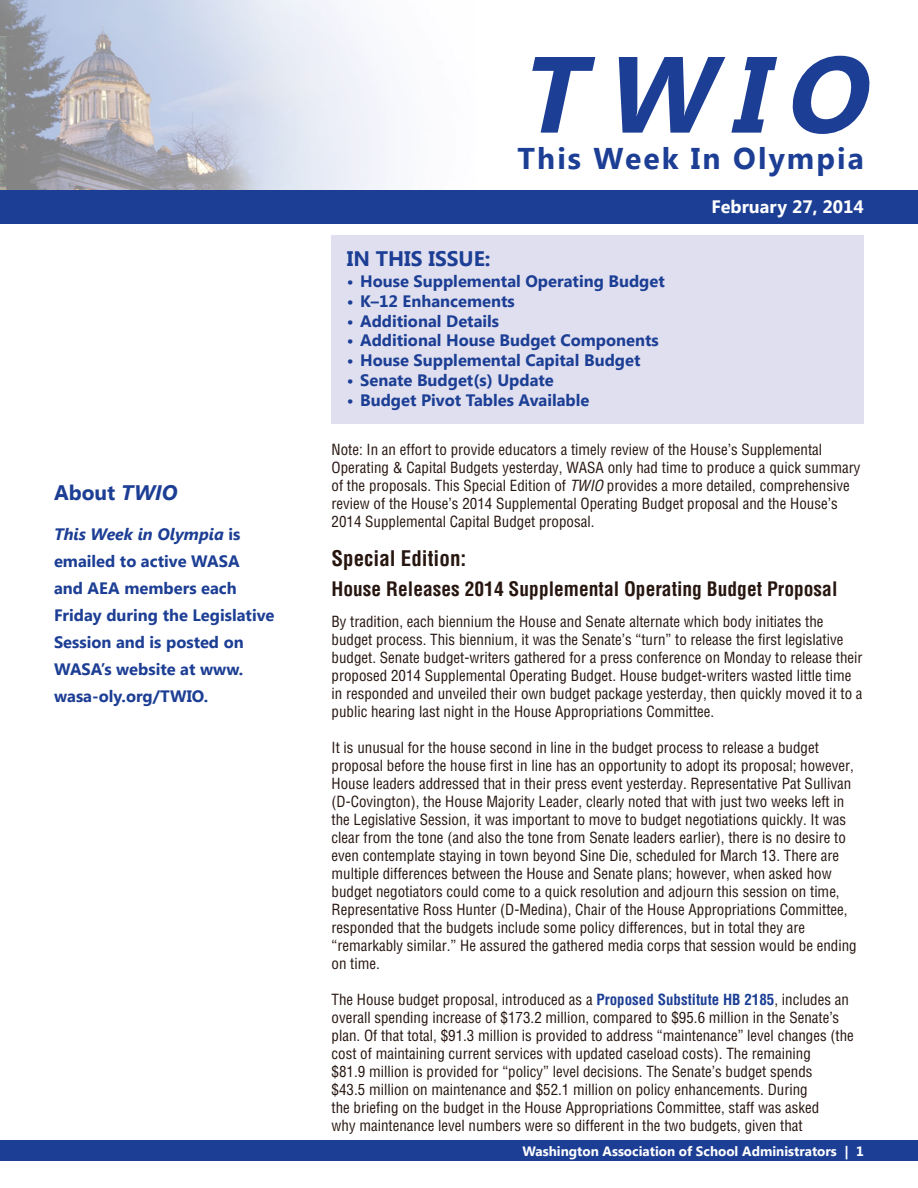
<style>
.page{position:relative;width:918px;height:1188px;background:#fff}
.page>*{position:absolute;margin:0;border:0;box-sizing:border-box;transform-origin:0 0}
.t1{font:italic 700 108px "Segoe UI";color:#1c3e94}
.t2{font:700 30px "Segoe UI";letter-spacing:.07em;color:#1c3e94}
.t3{font:700 21px "Segoe UI";color:#1c3e94}
.t4{font:700 condensed 21px "Helvetica";color:#271610}
.t5{font:700 condensed 19.5px "Helvetica";color:#271610}
.t6{font:700 18px "Segoe UI";color:#fff}
.t7{font:700 16.5px/27px "Segoe UI";color:#1c3e94}
.t8{font:condensed 15px/18px "Helvetica";color:#271610}
.t9{font:700 13.5px "Segoe UI";color:#fff}
.s1{font-style:italic}
.s2{font-weight:700;color:#1c3e94}
</style>
<div class="page">
<img style="left:0;top:0;width:389px;height:190px">
<div style="left:0;top:1141px;width:918px;height:20px;background:#1c3e94"></div>
<div style="left:0;top:190px;width:918px;height:34px;background:#1c3e94"></div>
<div style="left:331px;top:236px;width:533px;height:188px;background:#dfdfef"></div>
<h3 class="t3" style="left:54px;top:478px;width:125px">About <span class="s1">TWIO</span></h3>
<p class="t7" style="left:54px;top:520px;width:222px"><span class="s1">This Week in Olympia</span> is emailed to active WASA<br>and AEA members each<br>Friday during the Legislative<br>Session and is posted on<br>WASA’s website at www. wasa-oly.org/TWIO.</p>
<h1 class="t1" style="left:518px;top:17px;width:378px">TWIO</h1>
<h2 class="t2" style="left:518px;top:137px;width:348px">This Week In Olympia</h2>
<p class="t6" style="left:711px;top:194px;width:154px">February 27, 2014</p>
<h3 class="t3" style="left:347px;top:244px;width:145px">IN THIS ISSUE:</h3>
<p class="t7" style="left:347px;top:267px;width:320px">• House Supplemental Operating Budget</p>
<p class="t7" style="left:347px;top:287px;width:170px">• K–12 Enhancements</p>
<p class="t7" style="left:347px;top:306px;width:154px">• Additional Details</p>
<p class="t7" style="left:347px;top:326px;width:314px">• Additional House Budget Components</p>
<p class="t7" style="left:347px;top:346px;width:295px">• House Supplemental Capital Budget</p>
<p class="t7" style="left:347px;top:366px;width:209px">• Senate Budget(s) Update</p>
<p class="t7" style="left:347px;top:386px;width:244px">• Budget Pivot Tables Available</p>
<p class="t8" style="left:332px;top:440px;width:531px">Note: In an effort to provide educators a timely review of the House’s Supplemental Operating &amp; Capital Budgets yesterday, WASA only had time to produce a quick summary of the proposals. This Special Edition of <span class="s1">TWIO</span> provides a more detailed, comprehensive review of the House’s 2014 Supplemental Operating Budget proposal and the House’s 2014 Supplemental Capital Budget proposal.</p>
<h3 class="t4" style="left:332px;top:545px;width:136px">Special Edition:</h3>
<h3 class="t5" style="left:332px;top:577px;width:507px">House Releases 2014 Supplemental Operating Budget Proposal</h3>
<p class="t8" style="left:332px;top:613px;width:533px">By tradition, each biennium the House and Senate alternate which body initiates the budget process. This biennium, it was the Senate’s “turn” to release the first legislative budget. Senate budget-writers gathered for a press conference on Monday to release their proposed 2014 Supplemental Operating Budget. House budget-writers wasted little time in responded and unveiled their own budget package yesterday, then quickly moved it to a public hearing last night in the House Appropriations Committee.</p>
<p class="t8" style="left:332px;top:739px;width:527px">It is unusual for the house second in line in the budget process to release a budget proposal before the house first in line has an opportunity to adopt its proposal; however, House leaders addressed that in their press event yesterday. Representative Pat Sullivan (D-Covington), the House Majority Leader, clearly noted that with just two weeks left in the Legislative Session, it was important to move to budget negotiations quickly. It was clear from the tone (and also the tone from Senate leaders earlier), there is no desire to even contemplate staying in town beyond Sine Die, scheduled for March 13. There are multiple differences between the House and Senate plans; however, when asked how budget negotiators could come to a quick resolution and adjourn this session on time, Representative Ross Hunter (D-Medina), Chair of the House Appropriations Committee, responded that the budgets include some policy differences, but in total they are “remarkably similar.” He assured the gathered media corps that session would be ending on time.</p>
<p class="t8" style="left:332px;top:991px;width:524px">The House budget proposal, introduced as a <span class="s2">Proposed Substitute HB 2185</span>, includes an overall spending increase of $173.2 million, compared to $95.6 million in the Senate’s plan. Of that total, $91.3 million is provided to address “maintenance” level changes (the cost of maintaining current services with updated caseload costs). The remaining<br>$81.9 million is provided for “policy” level decisions. The Senate’s budget spends<br>$43.5 million on maintenance and $52.1 million on policy enhancements. During<br>the briefing on the budget in the House Appropriations Committee, staff was asked<br>why maintenance level numbers were so different in the two budgets, given that</p>
<p class="t9" style="left:523px;top:1141px;width:343px">Washington Association of School Administrators | 1</p>
</div>
